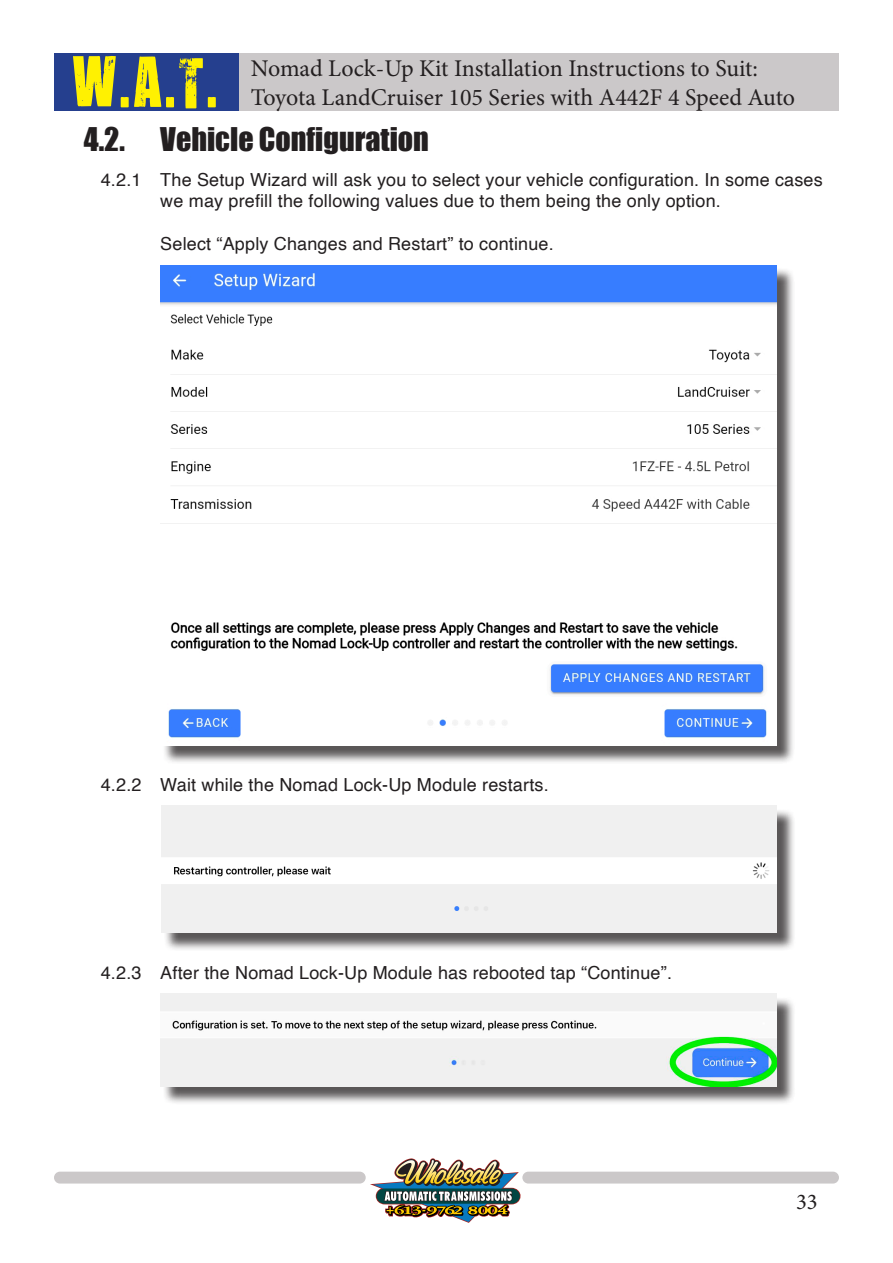
<style>
.page{position:relative;width:893px;height:1263px;background:#fff}
.page>*{position:absolute;margin:0;border:0;box-sizing:border-box;transform-origin:0 0}
.t1{font:58.5px "You Are Loved";color:#fff101}
.t2{font:30px "Impact";color:#231f20}
.t3{font:24px "Minion Pro";color:#231f20}
.t4{font:22.5px "Minion Pro";color:#231f20}
.t5{font:18px/21.6px "Helvetica";letter-spacing:.01em;color:#231f20}
</style>
<div class="page">
<div style="left:238px;top:53px;width:601px;height:58px;background:#cbc8c9"></div>
<div style="left:54px;top:53px;width:184px;height:58px;background:#253f8e"></div>
<img style="left:370px;top:1158px;width:151px;height:65px">
<div style="left:54px;top:1172px;width:312px;height:11px;background:#cbc8c9;border-radius:6px"></div>
<div style="left:522px;top:1172px;width:317px;height:11px;background:#cbc8c9;border-radius:6px"></div>
<div style="left:163px;top:267px;width:632px;height:497px;background:#231f20;opacity:.75"></div>
<img style="left:160px;top:265px;width:617px;height:480px">
<div style="left:164px;top:808px;width:631px;height:143px;background:#231f20;opacity:.75"></div>
<img style="left:162px;top:806px;width:615px;height:126px">
<div style="left:163px;top:996px;width:632px;height:109px;background:#231f20;opacity:.75"></div>
<img style="left:160px;top:994px;width:617px;height:93px">
<h1 class="t1" style="left:72px;top:44px;width:149px">W.A.T.</h1>
<h3 class="t3" style="left:251px;top:53px;width:509px">Nomad Lock-Up Kit Installation Instructions to Suit:</h3>
<h3 class="t3" style="left:251px;top:82px;width:546px">Toyota LandCruiser 105 Series with A442F 4 Speed Auto</h3>
<p class="t2" style="left:84px;top:116px;width:347px">4.2. Vehicle Configuration</p>
<p class="t5" style="left:160px;top:169px;width:664px;text-indent:-60px">4.2.1 The Setup Wizard will ask you to select your vehicle configuration. In some cases we may prefill the following values due to them being the only option.</p>
<p class="t5" style="left:160px;top:234px;width:395px">Select “Apply Changes and Restart” to continue.</p>
<p class="t5" style="left:101px;top:774px;width:449px">4.2.2 Wait while the Nomad Lock-Up Module restarts.</p>
<p class="t5" style="left:101px;top:962px;width:573px">4.2.3 After the Nomad Lock-Up Module has rebooted tap “Continue”.</p>
<p class="t4" style="left:796px;top:1187px;width:23px">33</p>
</div>
